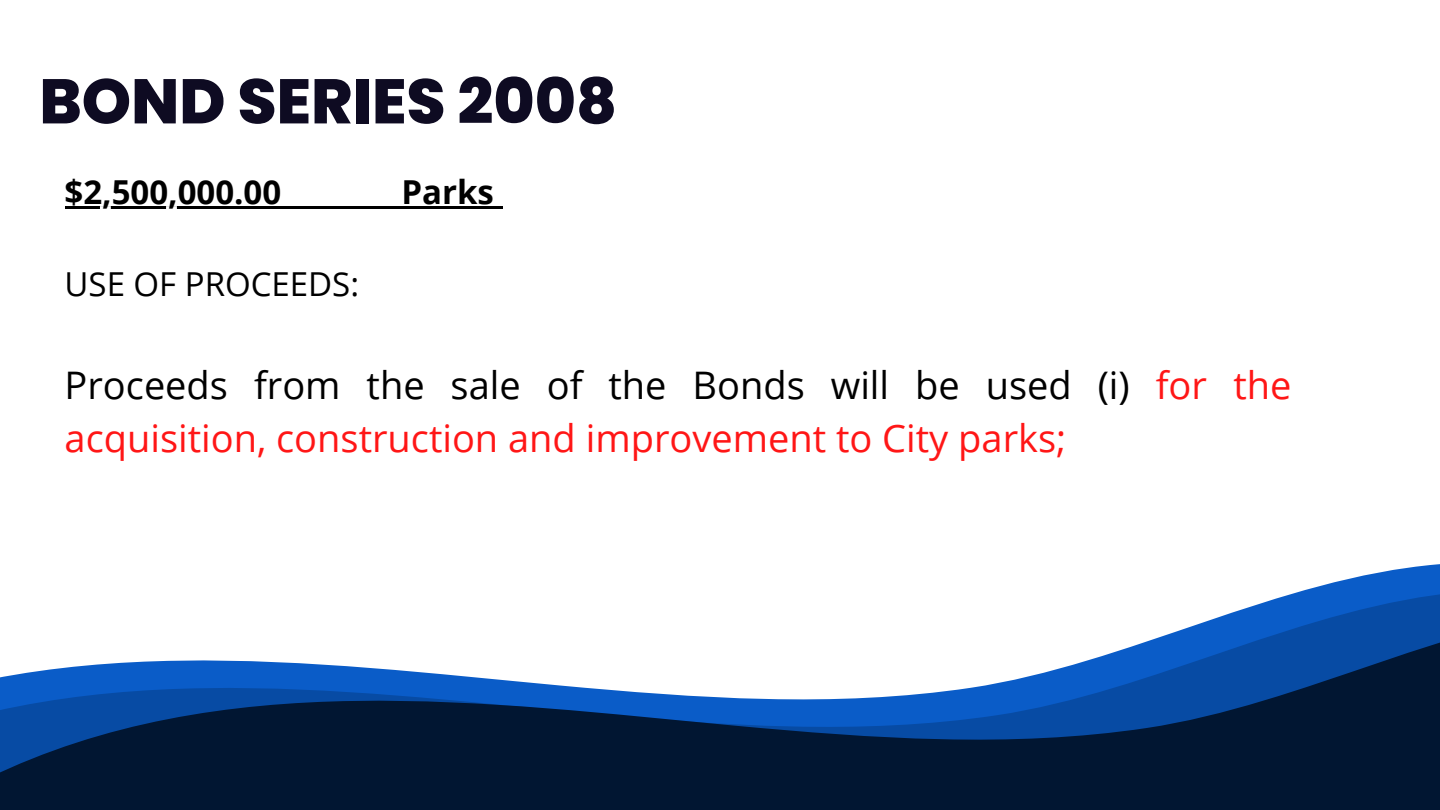
<style>
.page{position:relative;width:1440px;height:810px;background:#fff}
.page>*{position:absolute;margin:0;border:0;box-sizing:border-box;transform-origin:0 0}
.t1{font:800 62.9px "Poppins";color:#0e0b22}
.t2{font:38px/52.5px "Open Sans";color:#ff1616}
.t3{font:700 33px "Open Sans";color:#000}
.t4{font:33px "Open Sans";color:#000}
.s1{color:#000}
</style>
<div class="page">
<svg style="left:1298px;top:580px;width:142px;height:12px;background:#3075d0"></svg>
<svg style="left:0;top:592px;width:1440px;height:218px"></svg>
<div style="left:1339px;top:736px;width:10px;height:10px;background:#011632;border-radius:50%"></div>
<hr style="left:65px;top:206px;width:217px;height:3px;background:#000">
<hr style="left:282px;top:206px;width:120px;height:3px;background:#000">
<hr style="left:402px;top:206px;width:92px;height:3px;background:#000">
<svg style="left:494px;top:206px;width:9px;height:3px"></svg>
<h1 class="t1" style="left:39px;top:57px;width:579px">BOND SERIES 2008</h1>
<p class="t3" style="left:65px;top:169px;width:218px">$2,500,000.00</p>
<p class="t3" style="left:402px;top:169px;width:94px">Parks</p>
<p class="t4" style="left:65px;top:260px;width:296px">USE OF PROCEEDS:</p>
<p class="t2" style="left:65px;top:358px;width:1228px"><span class="s1">Proceeds from the sale of the Bonds will be used (i)</span> for the acquisition, construction and improvement to City parks;</p>
</div>
